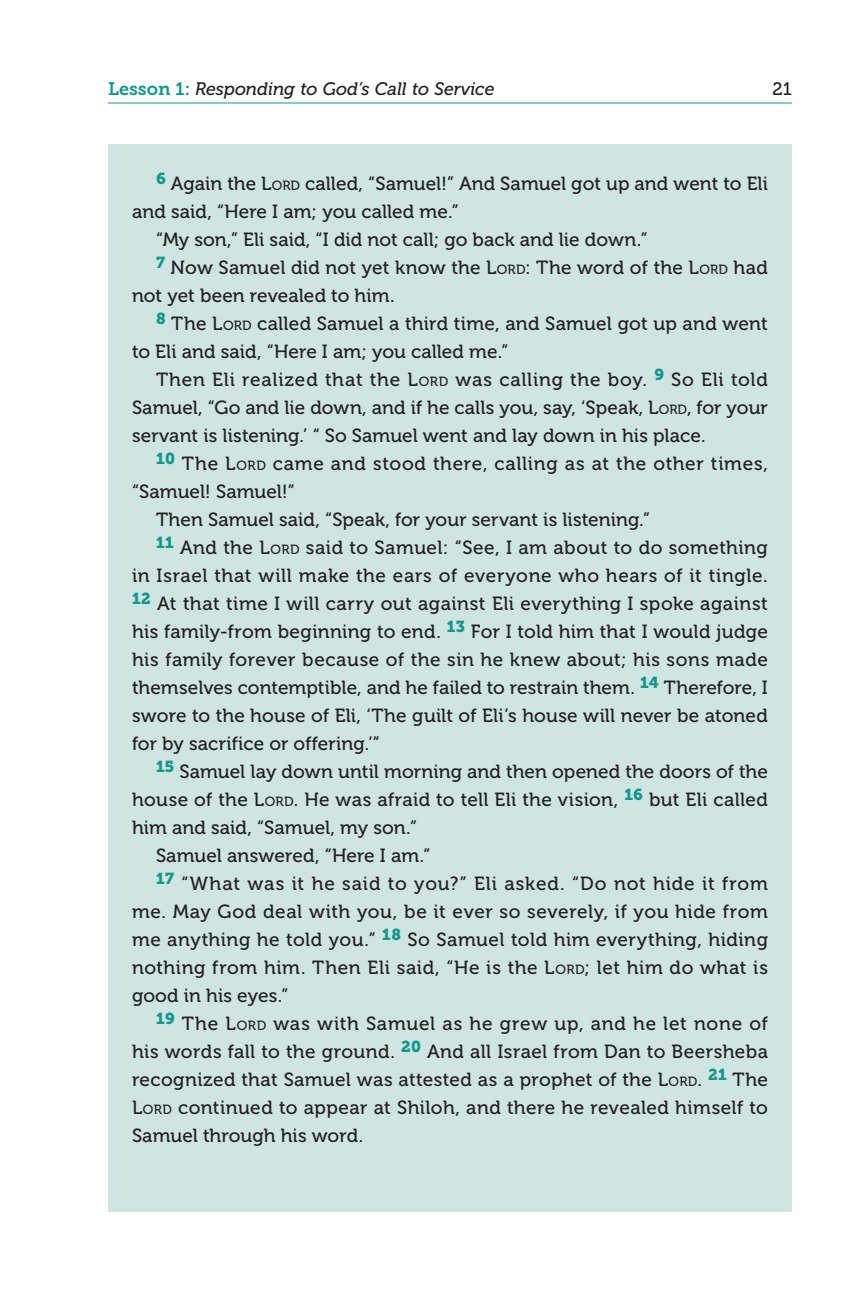
<style>
.page{position:relative;width:864px;height:1296px;background:#fff}
.page>*{position:absolute;margin:0;border:0;box-sizing:border-box;transform-origin:0 0}
.scripture{font:19px/28px "Museo 500";letter-spacing:.005em;color:#231f20;text-align:justify}
.scripture-2{font:19px/28px "Museo 500";letter-spacing:.035em;color:#231f20}
.rh{font:italic 18px "Museo 500";color:#231f20}
.rh-2{font:18px "Museo 500";color:#231f20}
.s1{font-family:"Museo Slab 700";font-style:normal;color:#12978b}
.s2{font-style:inherit}
.s3{font-size:13.4px}
</style>
<div class="page">
<hr style="left:108px;top:102px;width:684px;height:2px;background:#12978b">
<div style="left:108px;top:144px;width:684px;height:1068px;background:#cee5e1"></div>
<p class="rh" style="left:108px;top:78px;width:388px"><span class="s1">Lesson 1:</span> Responding to God’s Call to Service</p>
<p class="rh-2" style="left:773px;top:78px;width:21px">21</p>
<p class="scripture" style="left:132px;top:170px;width:637px;text-indent:24px"><sup>6</sup> Again the <span class="s2">L</span><span class="s3">ORD</span> called, “Samuel!” And Samuel got up and went to Eli and said, “Here I am; you called me.”</p>
<p class="scripture" style="left:156px;top:226px;width:493px">“My son,” Eli said, “I did not call; go back and lie down.”</p>
<p class="scripture" style="left:132px;top:254px;width:638px;text-indent:24px"><sup>7</sup> Now Samuel did not yet know the <span class="s2">L</span><span class="s3">ORD</span>: The word of the <span class="s2">L</span><span class="s3">ORD</span> had not yet been revealed to him.</p>
<p class="scripture" style="left:132px;top:310px;width:637px;text-indent:24px"><sup>8</sup> The <span class="s2">L</span><span class="s3">ORD</span> called Samuel a third time, and Samuel got up and went to Eli and said, “Here I am; you called me.”</p>
<p class="scripture" style="left:132px;top:366px;width:638px;text-indent:24px">Then Eli realized that the <span class="s2">L</span><span class="s3">ORD</span> was calling the boy. <sup>9</sup> So Eli told Samuel, “Go and lie down, and if he calls you, say, ‘Speak, <span class="s2">L</span><span class="s3">ORD</span>, for your servant is listening.’ “ So Samuel went and lay down in his place.</p>
<p class="scripture-2" style="left:132px;top:450px;width:638px;text-indent:24px"><sup>10</sup> The <span class="s2">L</span><span class="s3">ORD</span> came and stood there, calling as at the other times, “Samuel! Samuel!”</p>
<p class="scripture" style="left:156px;top:506px;width:496px">Then Samuel said, “Speak, for your servant is listening.”</p>
<p class="scripture" style="left:132px;top:534px;width:638px;text-indent:24px"><sup>11</sup> And the <span class="s2">L</span><span class="s3">ORD</span> said to Samuel: “See, I am about to do something in Israel that will make the ears of everyone who hears of it tingle.<br><sup>12</sup> At that time I will carry out against Eli everything I spoke against his family-from beginning to end. <sup>13</sup> For I told him that I would judge his family forever because of the sin he knew about; his sons made themselves contemptible, and he failed to restrain them. <sup>14</sup> Therefore, I swore to the house of Eli, ‘The guilt of Eli’s house will never be atoned for by sacrifice or offering.’”</p>
<p class="scripture" style="left:132px;top:758px;width:638px;text-indent:24px"><sup>15</sup> Samuel lay down until morning and then opened the doors of the house of the <span class="s2">L</span><span class="s3">ORD</span>. He was afraid to tell Eli the vision, <sup>16</sup> but Eli called him and said, “Samuel, my son.”</p>
<p class="scripture" style="left:156px;top:842px;width:276px">Samuel answered, “Here I am.”</p>
<p class="scripture" style="left:132px;top:870px;width:638px;text-indent:24px"><sup>17</sup> “What was it he said to you?” Eli asked. “Do not hide it from me. May God deal with you, be it ever so severely, if you hide from me anything he told you.” <sup>18</sup> So Samuel told him everything, hiding nothing from him. Then Eli said, “He is the <span class="s2">L</span><span class="s3">ORD</span>; let him do what is good in his eyes.”</p>
<p class="scripture" style="left:132px;top:1010px;width:638px;text-indent:24px"><sup>19</sup> The <span class="s2">L</span><span class="s3">ORD</span> was with Samuel as he grew up, and he let none of his words fall to the ground. <sup>20</sup> And all Israel from Dan to Beersheba recognized that Samuel was attested as a prophet of the <span class="s2">L</span><span class="s3">ORD</span>. <sup>21</sup> The <span class="s2">L</span><span class="s3">ORD</span> continued to appear at Shiloh, and there he revealed himself to Samuel through his word.</p>
</div>
